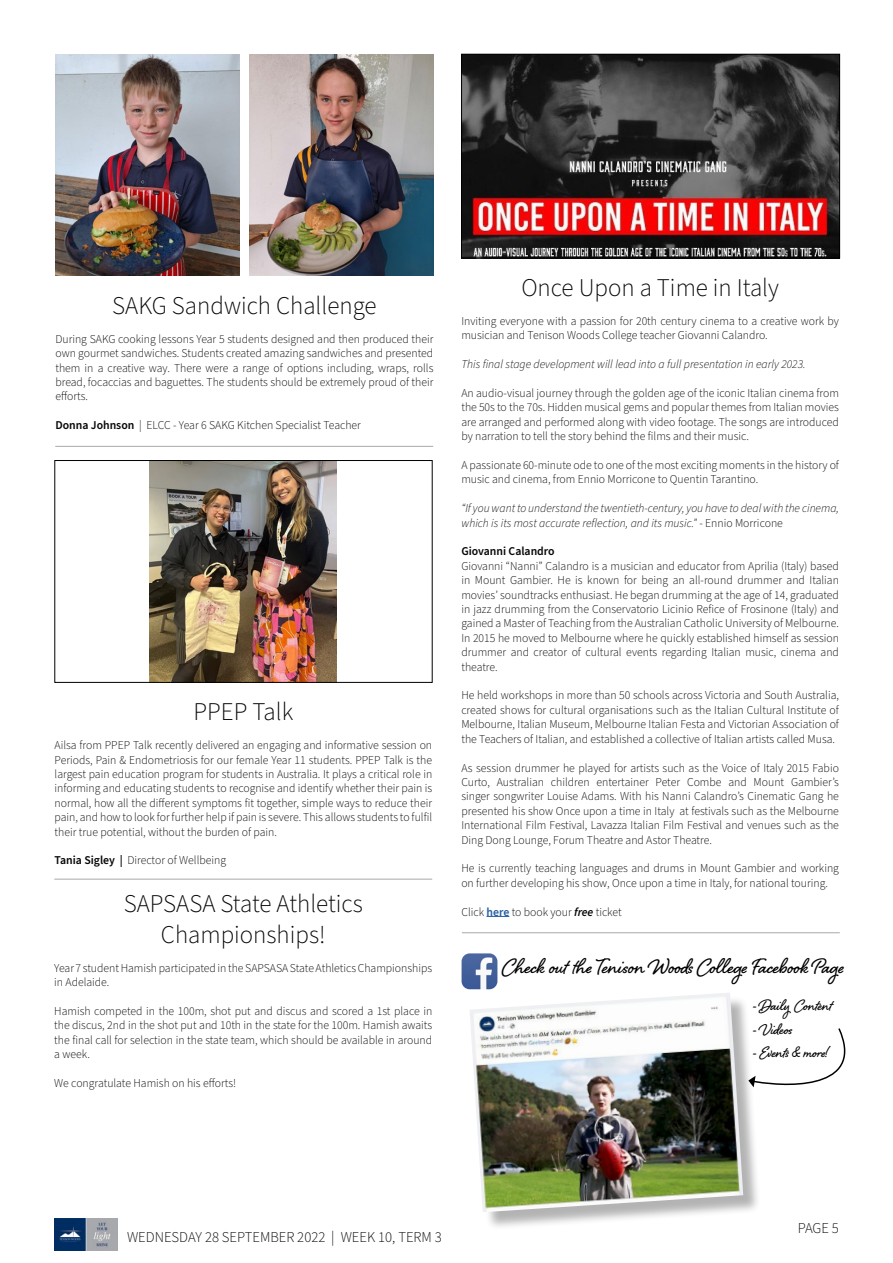
<style>
.page{position:relative;width:893px;height:1263px;background:#fff}
.page>*{position:absolute;margin:0;border:0;box-sizing:border-box;transform-origin:0 0}
.t1{font:700 27px "Shelby";color:#000}
.t2{font:300 25.5px/30.6px "Source Sans Pro";color:#060606;text-align:center}
.t3{font:700 19.5px "Shelby";color:#000}
.t4{font:300 15px "Source Sans Pro";color:#060606}
.t5{font:300 12px/14.4px "Source Sans Pro";color:#060606;text-align:justify}
.t6{font:italic 300 12px/14.4px "Source Sans Pro";color:#060606}
.t7{font:600 12px "Source Sans Pro";color:#060606}
.s1{font-weight:600}
.s2{font-style:normal}
.s3{font-weight:600;color:#235e9f}
.s4{font-weight:600;font-style:italic}
</style>
<div class="page">
<img style="left:54px;top:1218px;width:64px;height:32px">
<hr style="left:55px;top:446px;width:378px;height:1px;background:#a7a9ac">
<img style="left:55px;top:54px;width:184px;height:222px">
<img style="left:249px;top:54px;width:184px;height:222px">
<img style="left:150px;top:462px;width:187px;height:218px">
<div style="left:55px;top:460px;width:377px;height:222px;border:1px solid #000"></div>
<hr style="left:54px;top:879px;width:378px;height:1px;background:#a7a9ac">
<svg style="left:486px;top:916px;width:23px;height:1px"></svg>
<img style="left:463px;top:56px;width:375px;height:200px">
<div style="left:461px;top:54px;width:379px;height:204px;border:1px solid #000"></div>
<hr style="left:462px;top:932px;width:378px;height:1px;background:#a7a9ac">
<div style="left:472px;top:995px;width:290px;height:235px;background:#000;opacity:.3"></div>
<img style="left:470px;top:993px;width:273px;height:219px">
<img style="left:462px;top:953px;width:35px;height:36px">
<svg style="left:748px;top:1026px;width:98px;height:63px"></svg>
<h2 class="t2" style="left:112px;top:291px;width:266px">SAKG Sandwich Challenge</h2>
<p class="t5" style="left:55px;top:332px;width:379px">During SAKG cooking lessons Year 5 students designed and then produced their own gourmet sandwiches. Students created amazing sandwiches and presented them in a creative way. There were a range of options including, wraps, rolls bread, focaccias and baguettes. The students should be extremely proud of their efforts.</p>
<p class="t5" style="left:55px;top:418px;width:307px"><span class="s1">Donna Johnson</span> | ELCC - Year 6 SAKG Kitchen Specialist Teacher</p>
<h2 class="t2" style="left:194px;top:697px;width:101px">PPEP Talk</h2>
<p class="t5" style="left:55px;top:738px;width:379px">Ailsa from PPEP Talk recently delivered an engaging and informative session on Periods, Pain &amp; Endometriosis for our female Year 11 students. PPEP Talk is the largest pain education program for students in Australia. It plays a critical role in informing and educating students to recognise and identify whether their pain is normal, how all the different symptoms fit together, simple ways to reduce their pain, and how to look for further help if pain is severe. This allows students to fulfil their true potential, without the burden of pain.</p>
<p class="t5" style="left:55px;top:854px;width:173px"><span class="s1">Tania Sigley |</span> Director of Wellbeing</p>
<h2 class="t2" style="left:124px;top:889px;width:241px">SAPSASA State Athletics<br>Championships!</h2>
<p class="t5" style="left:54px;top:961px;width:379px">Year 7 student Hamish participated in the SAPSASA State Athletics Championships in Adelaide.</p>
<p class="t5" style="left:54px;top:1004px;width:379px">Hamish competed in the 100m, shot put and discus and scored a 1st place in the discus, 2nd in the shot put and 10th in the state for the 100m. Hamish awaits the final call for selection in the state team, which should be available in around a week.</p>
<p class="t5" style="left:54px;top:1076px;width:183px">We congratulate Hamish on his efforts!</p>
<h2 class="t2" style="left:521px;top:273px;width:259px">Once Upon a Time in Italy</h2>
<p class="t5" style="left:461px;top:314px;width:379px">Inviting everyone with a passion for 20th century cinema to a creative work by musician and Tenison Woods College teacher Giovanni Calandro.</p>
<p class="t6" style="left:461px;top:357px;width:346px">This final stage development will lead into a full presentation in early 2023.</p>
<p class="t5" style="left:461px;top:386px;width:379px">An audio-visual journey through the golden age of the iconic Italian cinema from the 50s to the 70s. Hidden musical gems and popular themes from Italian movies are arranged and performed along with video footage. The songs are introduced by narration to tell the story behind the films and their music.</p>
<p class="t5" style="left:461px;top:458px;width:379px">A passionate 60-minute ode to one of the most exciting moments in the history of music and cinema, from Ennio Morricone to Quentin Tarantino.</p>
<p class="t6" style="left:461px;top:501px;width:379px">“If you want to understand the twentieth-century, you have to deal with the cinema, which is its most accurate reflection, and its music.” <span class="s2">- Ennio Morricone</span></p>
<p class="t7" style="left:461px;top:543px;width:95px">Giovanni Calandro</p>
<p class="t5" style="left:461px;top:559px;width:379px">Giovanni “Nanni” Calandro is a musician and educator from Aprilia (Italy) based in Mount Gambier. He is known for being an all-round drummer and Italian movies’ soundtracks enthusiast. He began drumming at the age of 14, graduated in jazz drumming from the Conservatorio Licinio Refice of Frosinone (Italy) and gained a Master of Teaching from the Australian Catholic University of Melbourne.<br>In 2015 he moved to Melbourne where he quickly established himself as session drummer and creator of cultural events regarding Italian music, cinema and theatre.</p>
<p class="t5" style="left:461px;top:689px;width:379px">He held workshops in more than 50 schools across Victoria and South Australia, created shows for cultural organisations such as the Italian Cultural Institute of Melbourne, Italian Museum, Melbourne Italian Festa and Victorian Association of the Teachers of Italian, and established a collective of Italian artists called Musa.</p>
<p class="t5" style="left:461px;top:761px;width:379px">As session drummer he played for artists such as the Voice of Italy 2015 Fabio Curto, Australian children entertainer Peter Combe and Mount Gambier’s singer songwriter Louise Adams. With his Nanni Calandro’s Cinematic Gang he presented his show Once upon a time in Italy at festivals such as the Melbourne International Film Festival, Lavazza Italian Film Festival and venues such as the Ding Dong Lounge, Forum Theatre and Astor Theatre.</p>
<p class="t5" style="left:461px;top:861px;width:379px">He is currently teaching languages and drums in Mount Gambier and working on further developing his show, Once upon a time in Italy, for national touring.</p>
<p class="t5" style="left:461px;top:905px;width:162px">Click <span class="s3">here</span> to book your <span class="s4">free</span> ticket</p>
<h1 class="t1" style="left:502px;top:948px;width:344px">Check out the Tenison Woods College Facebook Page</h1>
<h3 class="t3" style="left:753px;top:992px;width:81px">- Daily Content</h3>
<h3 class="t3" style="left:753px;top:1015px;width:41px">- Videos</h3>
<h3 class="t3" style="left:753px;top:1039px;width:77px">- Events &amp; more!</h3>
<p class="t4" style="left:127px;top:1227px;width:316px">WEDNESDAY 28 SEPTEMBER 2022 | WEEK 10, TERM 3</p>
<p class="t4" style="left:798px;top:1218px;width:43px">PAGE 5</p>
</div>
